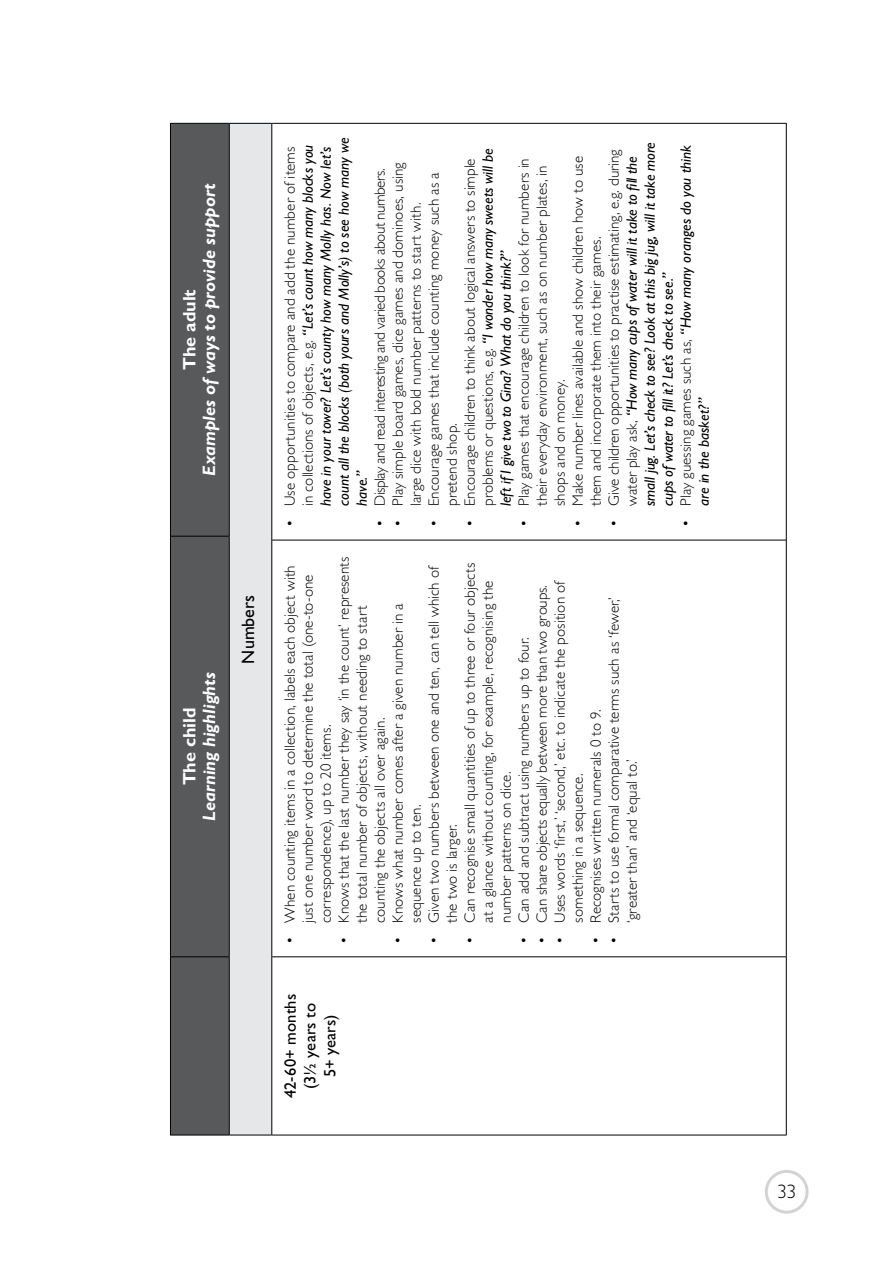
<style>
.page{position:relative;width:893px;height:1263px;background:#fff}
.page>*{position:absolute;margin:0;border:0;box-sizing:border-box;transform-origin:0 0}
.t1{font:300 19.5px "Gill Sans Std";color:#000}
.t2{font:italic 700 18px "Gill Sans Std";color:#fff}
.t3{font:700 18px "Gill Sans Std";color:#fff}
.t4{font:18px "Gill Sans Std";color:#000}
.t5{font:16.5px/19.8px "Gill Sans Std";letter-spacing:.005em;color:#000;text-align:center}
.t6{font:300 15px/18px "Gill Sans Std";letter-spacing:.005em;color:#000}
.t7{font:italic 15px/18px "Gill Sans Std";color:#000}
.t8{font:300 15px "Gill Sans Std";letter-spacing:-.03em;color:#000}
.s1{font-weight:300;font-style:normal}
.s2{font-weight:400;font-style:italic}
</style>
<div class="page">
<div style="left:765px;top:1170px;width:44px;height:44px;border:3px solid #d1d3d4;border-radius:50%"></div>
<div style="left:171px;top:124px;width:58px;height:1011px;background:#58595b"></div>
<div style="left:229px;top:123px;width:43px;height:1012px;background:#e6e7e8"></div>
<hr style="left:171px;top:956px;width:58px;height:1px;background:#000">
<hr style="left:171px;top:536px;width:58px;height:1px;background:#000">
<hr style="left:229px;top:957px;width:1px;height:178px;background:#000">
<hr style="left:229px;top:540px;width:1px;height:417px;background:#000">
<hr style="left:229px;top:123px;width:1px;height:413px;background:#000">
<hr style="left:271px;top:957px;width:1px;height:178px;background:#000">
<hr style="left:271px;top:540px;width:1px;height:417px;background:#000">
<hr style="left:272px;top:956px;width:514px;height:1px;background:#000">
<hr style="left:272px;top:540px;width:514px;height:1px;background:#000">
<hr style="left:271px;top:123px;width:1px;height:413px;background:#000">
<hr style="left:170px;top:957px;width:1px;height:178px;background:#000">
<hr style="left:171px;top:1135px;width:58px;height:1px;background:#000">
<hr style="left:170px;top:540px;width:1px;height:417px;background:#000">
<hr style="left:170px;top:123px;width:1px;height:413px;background:#000">
<hr style="left:171px;top:123px;width:58px;height:1px;background:#000">
<hr style="left:230px;top:1135px;width:41px;height:1px;background:#000">
<hr style="left:230px;top:123px;width:41px;height:1px;background:#000">
<hr style="left:272px;top:1135px;width:514px;height:1px;background:#000">
<hr style="left:272px;top:123px;width:514px;height:1px;background:#000">
<hr style="left:786px;top:957px;width:1px;height:178px;background:#000">
<hr style="left:786px;top:540px;width:1px;height:417px;background:#000">
<hr style="left:786px;top:123px;width:1px;height:413px;background:#000">
<p class="t2" style="left:199px;top:476px;width:295px;rotate:-90deg">Examples of ways to provide support</p>
<p class="t3" style="left:179px;top:370px;width:82px;rotate:-90deg">The adult</p>
<p class="t2" style="left:199px;top:821px;width:150px;rotate:-90deg">Learning highlights</p>
<p class="t3" style="left:179px;top:785px;width:79px;rotate:-90deg">The child</p>
<p class="t4" style="left:238px;top:663px;width:70px;rotate:-90deg">Numbers</p>
<p class="t7" style="left:281px;top:506px;width:370px;text-indent:-21px;rotate:-90deg"><span class="s1">• Use opportunities to compare and add the number of items in collections of objects, e.g.</span> “Let’s count how many blocks you have in your tower? Let’s county how many Molly has. Now let’s count all the blocks (both yours and Molly’s) to see how many we have.”</p>
<p class="t7" style="left:605px;top:506px;width:366px;text-indent:-21px;rotate:-90deg"><span class="s1">• Give children opportunities to practise estimating, e.g. during water play ask,</span> “How many cups of water will it take to fill the small jug. Let’s check to see? Look at this big jug, will it take more cups of water to fill it? Let’s check to see.”</p>
<p class="t7" style="left:677px;top:506px;width:362px;text-indent:-21px;rotate:-90deg"><span class="s1">• Play guessing games such as,</span> “How many oranges do you think are in the basket?”</p>
<p class="t6" style="left:461px;top:506px;width:359px;text-indent:-21px;rotate:-90deg">• Encourage children to think about logical answers to simple problems or questions, e.g. <span class="s2">“I wonder how many sweets will be left if I give two to Gina? What do you think?”</span></p>
<p class="t6" style="left:515px;top:506px;width:349px;text-indent:-21px;rotate:-90deg">• Play games that encourage children to look for numbers in their everyday environment, such as on number plates, in shops and on money.</p>
<p class="t6" style="left:569px;top:506px;width:351px;text-indent:-21px;rotate:-90deg">• Make number lines available and show children how to use them and incorporate them into their games.</p>
<p class="t8" style="left:371px;top:527px;width:361px;rotate:-90deg">• Display and read interesting and varied books about numbers.</p>
<p class="t6" style="left:389px;top:506px;width:345px;text-indent:-21px;rotate:-90deg">• Play simple board games, dice games and dominoes, using large dice with bold number patterns to start with.</p>
<p class="t6" style="left:425px;top:506px;width:335px;text-indent:-21px;rotate:-90deg">• Encourage games that include counting money such as a pretend shop.</p>
<p class="t6" style="left:281px;top:923px;width:359px;text-indent:-21px;rotate:-90deg">• When counting items in a collection, labels each object with just one number word to determine the total (one-to-one correspondence), up to 20 items.</p>
<p class="t6" style="left:335px;top:923px;width:368px;text-indent:-21px;rotate:-90deg">• Knows that the last number they say ‘in the count’ represents the total number of objects, without needing to start counting the objects all over again.</p>
<p class="t6" style="left:425px;top:923px;width:359px;text-indent:-21px;rotate:-90deg">• Given two numbers between one and ten, can tell which of the two is larger.</p>
<p class="t6" style="left:461px;top:923px;width:361px;text-indent:-21px;rotate:-90deg">• Can recognise small quantities of up to three or four objects at a glance without counting, for example, recognising the number patterns on dice.</p>
<p class="t6" style="left:533px;top:944px;width:361px;rotate:-90deg">• Can share objects equally between more than two groups.</p>
<p class="t6" style="left:551px;top:923px;width:344px;text-indent:-21px;rotate:-90deg">• Uses words ‘first,’ ‘second,’ etc. to indicate the position of something in a sequence.</p>
<p class="t6" style="left:605px;top:923px;width:327px;text-indent:-21px;rotate:-90deg">• Starts to use formal comparative terms such as ‘fewer,’ ‘greater than’ and ‘equal to.’</p>
<p class="t6" style="left:389px;top:923px;width:321px;text-indent:-21px;rotate:-90deg">• Knows what number comes after a given number in a sequence up to ten.</p>
<p class="t6" style="left:515px;top:944px;width:308px;rotate:-90deg">• Can add and subtract using numbers up to four.</p>
<p class="t6" style="left:587px;top:944px;width:236px;rotate:-90deg">• Recognises written numerals 0 to 9.</p>
<p class="t5" style="left:280px;top:1098px;width:105px;rotate:-90deg">42-60+ months (3½ years to<br>5+ years)</p>
<h1 class="t1" style="left:777px;top:1180px;width:20px">33</h1>
</div>
